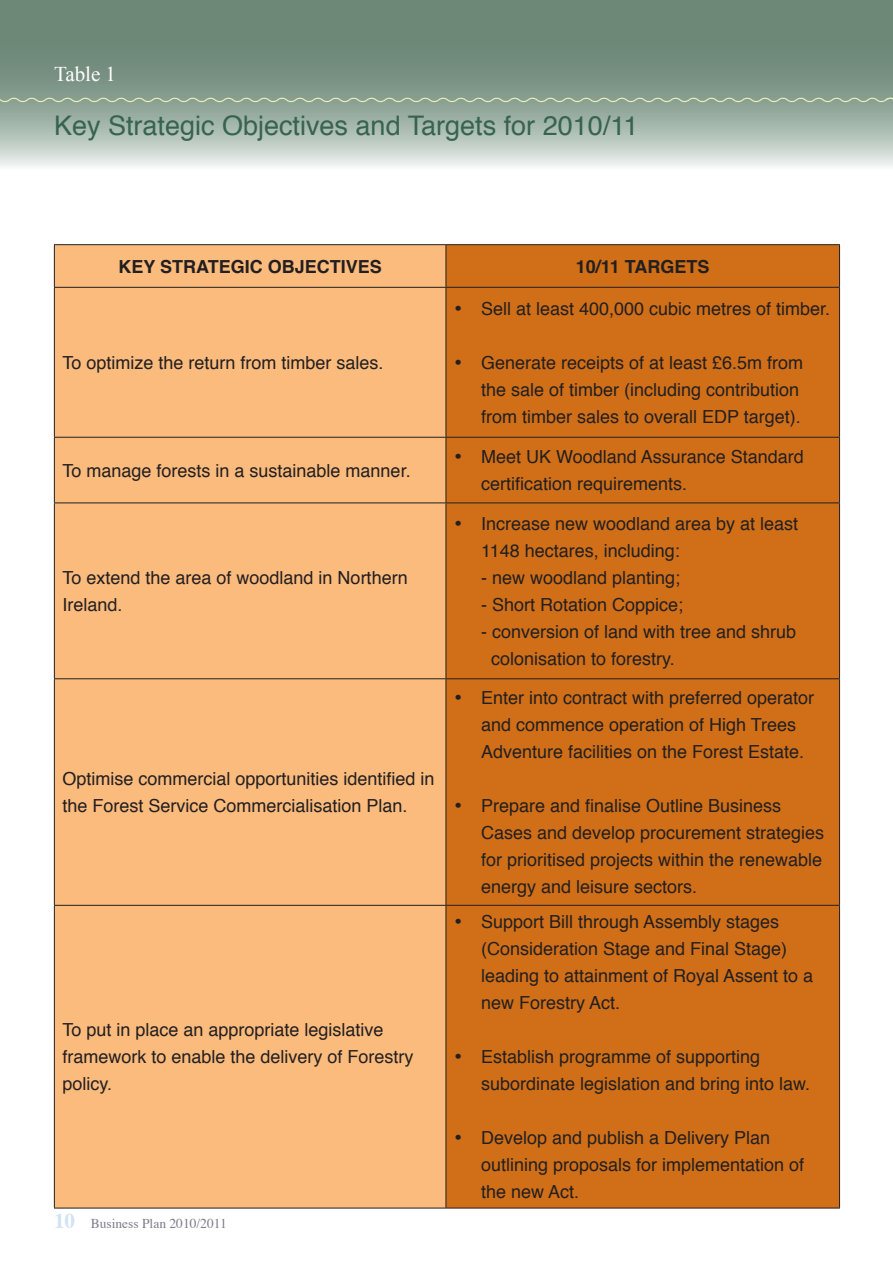
<style>
.page{position:relative;width:893px;height:1263px;background:#fff}
.page>*{position:absolute;margin:0;border:0;box-sizing:border-box;transform-origin:0 0}
.t1{font:27px "Helvetica";color:#376350}
.t2{font:21px "Times New Roman";color:#fff}
.t3{font:18px/27px "Helvetica";color:#231f20}
.t4{font:700 18px "Helvetica";color:#231f20}
.t5{font:13.5px "Times";color:#7d7c8b}
.s1{font-weight:700;font-size:21px;color:#d2e3f4}
</style>
<div class="page">
<svg style="left:0;top:0;width:893px;height:167px;background:#8ea396"></svg>
<svg style="left:0;top:96px;width:893px;height:8px;background:#97ac97"></svg>
<div style="left:55px;top:245px;width:391px;height:963px;background:#fbbb7d"></div>
<div style="left:447px;top:245px;width:392px;height:963px;background:#d06f18"></div>
<hr style="left:54px;top:244px;width:392px;height:1px;background:#231f20">
<hr style="left:54px;top:245px;width:1px;height:42px;background:#231f20">
<hr style="left:446px;top:244px;width:394px;height:1px;background:#231f20">
<hr style="left:446px;top:245px;width:1px;height:42px;background:#231f20">
<hr style="left:839px;top:245px;width:1px;height:42px;background:#231f20">
<hr style="left:54px;top:287px;width:392px;height:1px;background:#231f20">
<hr style="left:54px;top:288px;width:1px;height:149px;background:#231f20">
<hr style="left:446px;top:287px;width:394px;height:1px;background:#231f20">
<hr style="left:446px;top:288px;width:1px;height:149px;background:#231f20">
<hr style="left:839px;top:288px;width:1px;height:149px;background:#231f20">
<hr style="left:54px;top:437px;width:392px;height:1px;background:#231f20">
<hr style="left:54px;top:438px;width:1px;height:64px;background:#231f20">
<hr style="left:446px;top:437px;width:394px;height:1px;background:#231f20">
<hr style="left:446px;top:438px;width:1px;height:64px;background:#231f20">
<hr style="left:839px;top:438px;width:1px;height:64px;background:#231f20">
<hr style="left:54px;top:502px;width:392px;height:1px;background:#231f20">
<hr style="left:54px;top:503px;width:1px;height:175px;background:#231f20">
<hr style="left:446px;top:502px;width:394px;height:1px;background:#231f20">
<hr style="left:446px;top:503px;width:1px;height:175px;background:#231f20">
<hr style="left:839px;top:503px;width:1px;height:175px;background:#231f20">
<hr style="left:54px;top:678px;width:392px;height:1px;background:#231f20">
<hr style="left:54px;top:679px;width:1px;height:226px;background:#231f20">
<hr style="left:446px;top:678px;width:394px;height:1px;background:#231f20">
<hr style="left:446px;top:679px;width:1px;height:226px;background:#231f20">
<hr style="left:839px;top:679px;width:1px;height:226px;background:#231f20">
<hr style="left:54px;top:905px;width:392px;height:1px;background:#231f20">
<hr style="left:54px;top:906px;width:1px;height:302px;background:#231f20">
<hr style="left:446px;top:905px;width:394px;height:1px;background:#231f20">
<hr style="left:446px;top:906px;width:1px;height:302px;background:#231f20">
<hr style="left:839px;top:906px;width:1px;height:302px;background:#231f20">
<hr style="left:54px;top:1208px;width:392px;height:1px;background:#231f20">
<hr style="left:446px;top:1208px;width:394px;height:1px;background:#231f20">
<p class="t2" style="left:54px;top:59px;width:64px">Table 1</p>
<h1 class="t1" style="left:54px;top:104px;width:586px">Key Strategic Objectives and Targets for 2010/11</h1>
<p class="t4" style="left:118px;top:252px;width:265px">KEY STRATEGIC OBJECTIVES</p>
<p class="t4" style="left:576px;top:252px;width:135px">10/11 TARGETS</p>
<p class="t3" style="left:62px;top:350px;width:323px">To optimize the return from timber sales.</p>
<p class="t3" style="left:62px;top:457px;width:350px">To manage forests in a sustainable manner.</p>
<p class="t3" style="left:62px;top:565px;width:347px">To extend the area of woodland in Northern<br>Ireland.</p>
<p class="t3" style="left:62px;top:766px;width:374px">Optimise commercial opportunities identified in the Forest Service Commercialisation Plan.</p>
<p class="t3" style="left:62px;top:1017px;width:353px">To put in place an appropriate legislative framework to enable the delivery of Forestry policy.</p>
<p class="t5" style="left:54px;top:1210px;width:174px"><span class="s1">10</span> Business Plan 2010/2011</p>
<p class="t3" style="left:454px;top:296px;width:378px">• Sell at least 400,000 cubic metres of timber.</p>
<p class="t3" style="left:481px;top:350px;width:324px;text-indent:-27px">• Generate receipts of at least £6.5m from the sale of timber (including contribution from timber sales to overall EDP target).</p>
<p class="t3" style="left:481px;top:444px;width:324px;text-indent:-27px">• Meet UK Woodland Assurance Standard certification requirements.</p>
<p class="t3" style="left:481px;top:511px;width:319px;text-indent:-27px">• Increase new woodland area by at least<br>1148 hectares, including:</p>
<p class="t3" style="left:481px;top:565px;width:201px">- new woodland planting;</p>
<p class="t3" style="left:481px;top:592px;width:204px">- Short Rotation Coppice;</p>
<p class="t3" style="left:491px;top:619px;width:307px;text-indent:-10px">- conversion of land with tree and shrub colonisation to forestry.</p>
<p class="t3" style="left:481px;top:685px;width:335px;text-indent:-27px">• Enter into contract with preferred operator and commence operation of High Trees<br>Adventure facilities on the Forest Estate.</p>
<p class="t3" style="left:481px;top:793px;width:345px;text-indent:-27px">• Prepare and finalise Outline Business Cases and develop procurement strategies for prioritised projects within the renewable energy and leisure sectors.</p>
<p class="t3" style="left:481px;top:909px;width:334px;text-indent:-27px">• Support Bill through Assembly stages (Consideration Stage and Final Stage) leading to attainment of Royal Assent to a new Forestry Act.</p>
<p class="t3" style="left:481px;top:1044px;width:331px;text-indent:-27px">• Establish programme of supporting subordinate legislation and bring into law.</p>
<p class="t3" style="left:481px;top:1125px;width:325px;text-indent:-27px">• Develop and publish a Delivery Plan outlining proposals for implementation of the new Act.</p>
</div>
